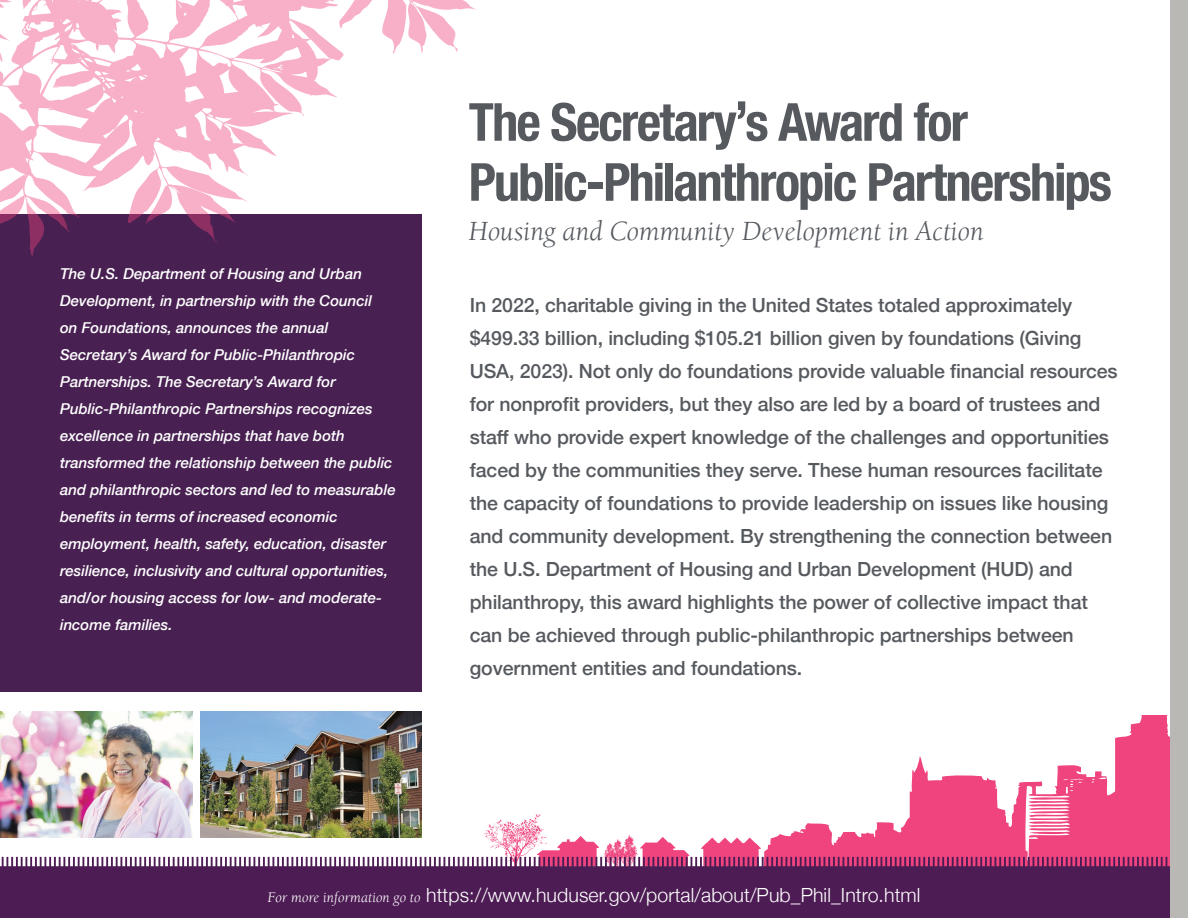
<style>
.page{position:relative;width:1188px;height:918px;background:#fff}
.page>*{position:absolute;margin:0;border:0;box-sizing:border-box;transform-origin:0 0}
.t1{font:700 condensed 52.5px/60px "Helvetica Neue";letter-spacing:-.04em;color:#565a5f}
.t2{font:italic 28.5px "Berkeley";color:#565a5f}
.deck{font:500 19.5px/33px "Helvetica Neue";letter-spacing:-.005em;color:#565a5f}
.t3{font:300 19.5px "Helvetica Neue";letter-spacing:.005em;color:#fff}
.Call-out{font:italic 500 15px/27px "Helvetica Neue";color:#fff}
.s1{font-size:55.2px}
.s2{font-family:"Berkeley";font-weight:400;font-style:italic;font-size:15px}
</style>
<div class="page">
<svg style="left:701px;top:838px;width:60px;height:19px"></svg>
<svg style="left:484px;top:813px;width:205px;height:44px"></svg>
<svg style="left:764px;top:716px;width:406px;height:141px"></svg>
<svg style="left:0;top:857px;width:1170px;height:61px;background:#5c285d"></svg>
<div style="left:0;top:214px;width:421px;height:477px;background:#482052"></div>
<svg style="left:0;top:0;width:476px;height:256px"></svg>
<div style="left:1170px;top:0;width:18px;height:918px;background:#bab8b4"></div>
<img style="left:0;top:712px;width:193px;height:125px">
<img style="left:201px;top:712px;width:220px;height:125px">
<p class="Call-out" style="left:60px;top:259px;width:337px">The U.S. Department of Housing and Urban Development, in partnership with the Council<br>on Foundations, announces the annual Secretary’s Award for Public-Philanthropic Partnerships. The Secretary’s Award for Public-Philanthropic Partnerships recognizes excellence in partnerships that have both transformed the relationship between the public and philanthropic sectors and led to measurable benefits in terms of increased economic employment, health, safety, education, disaster resilience, inclusivity and cultural opportunities, and/or housing access for low- and moderate&shy;income families.</p>
<h1 class="t1" style="left:469px;top:88px;width:645px">The Secretary<span class="s1">’</span>s Award for<br>Public-Philanthropic Partnerships</h1>
<h2 class="t2" style="left:469px;top:216px;width:517px">Housing and Community Development in Action</h2>
<p class="deck" style="left:470px;top:287px;width:649px">In 2022, charitable giving in the United States totaled approximately $499.33 billion, including $105.21 billion given by foundations (Giving USA, 2023). Not only do foundations provide valuable financial resources for nonprofit providers, but they also are led by a board of trustees and staff who provide expert knowledge of the challenges and opportunities faced by the communities they serve. These human resources facilitate the capacity of foundations to provide leadership on issues like housing and community development. By strengthening the connection between the U.S. Department of Housing and Urban Development (HUD) and philanthropy, this award highlights the power of collective impact that can be achieved through public-philanthropic partnerships between government entities and foundations.</p>
<p class="t3" style="left:267px;top:879px;width:655px"><span class="s2">For more information go to</span> https://www.huduser.gov/portal/about/Pub_Phil_Intro.html</p>
</div>
